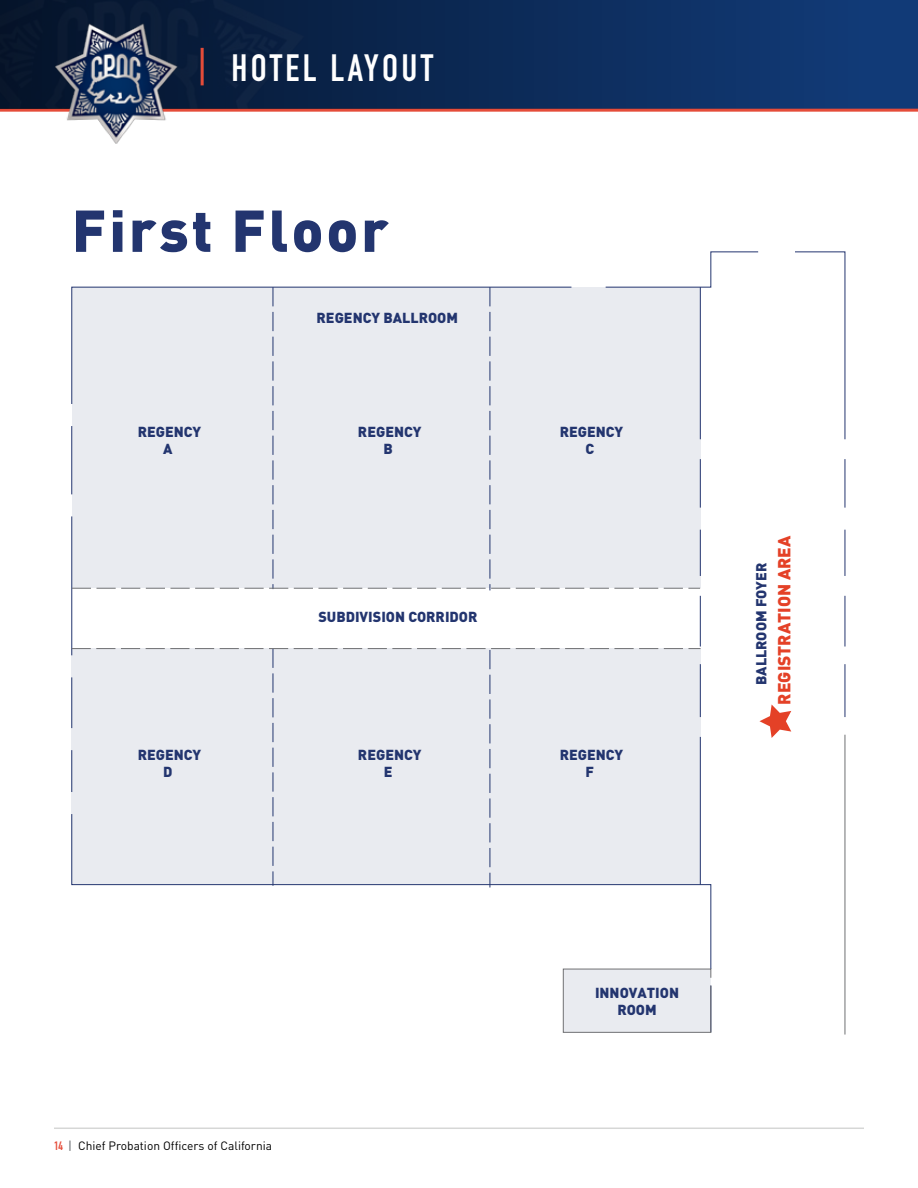
<style>
.page{position:relative;width:918px;height:1188px;background:#fff}
.page>*{position:absolute;margin:0;border:0;box-sizing:border-box;transform-origin:0 0}
.t1{font:900 58.05px "DIN Pro";letter-spacing:.05em;color:#23356f}
.t2{font:700 37.5px "DIN Condensed";letter-spacing:.09em;color:#fff}
.t3{font:900 17.4px "DIN Pro";color:#e44127}
.t4{font:900 14.4px/17.2px "DIN Pro";color:#23356f;text-align:center}
.t5{font:12px "DIN";color:#000}
.s1{color:#e54c39}
.s2{font-family:"DIN Condensed";font-weight:700;color:#e54c39}
.s3{color:#52575a}
</style>
<div class="page">
<hr style="left:54px;top:1128px;width:810px;height:1px;background:#d6d7d6">
<hr style="left:0;top:109px;width:918px;height:3px;background:#e54c39">
<div style="left:0;top:0;width:918px;height:109px;background:linear-gradient(to right,#07152a,#113c7b)"></div>
<img style="left:54px;top:18px;width:124px;height:126px">
<hr style="left:71px;top:426px;width:1px;height:68px;background:#23356f">
<hr style="left:71px;top:516px;width:1px;height:139px;background:#23356f">
<hr style="left:71px;top:677px;width:1px;height:51px;background:#23356f">
<hr style="left:71px;top:750px;width:1px;height:42px;background:#23356f">
<hr style="left:700px;top:596px;width:1px;height:51px;background:#23356f">
<div style="left:72px;top:648px;width:629px;height:240px;background:#e9ebf0"></div>
<svg style="left:72px;top:251px;width:687px;height:339px"></svg>
<hr style="left:845px;top:735px;width:1px;height:300px;background:#6f7073">
<hr style="left:845px;top:664px;width:1px;height:53px;background:#23356f">
<hr style="left:845px;top:596px;width:1px;height:51px;background:#23356f">
<hr style="left:845px;top:530px;width:1px;height:46px;background:#23356f">
<hr style="left:845px;top:459px;width:1px;height:49px;background:#23356f">
<svg style="left:795px;top:252px;width:50px;height:188px"></svg>
<svg style="left:563px;top:968px;width:149px;height:65px;background:#e3e5ea"></svg>
<svg style="left:759px;top:705px;width:32px;height:33px"></svg>
<h2 class="t2" style="left:198px;top:42px;width:237px"><span class="s1">|</span> HOTEL LAYOUT</h2>
<h1 class="t1" style="left:72px;top:181px;width:318px">First Floor</h1>
<p class="t4" style="left:317px;top:307px;width:143px">REGENCY BALLROOM</p>
<p class="t4" style="left:138px;top:421px;width:65px">REGENCY<br>A</p>
<p class="t4" style="left:358px;top:421px;width:65px">REGENCY<br>B</p>
<p class="t4" style="left:560px;top:421px;width:65px">REGENCY<br>C</p>
<p class="t4" style="left:318px;top:606px;width:161px">SUBDIVISION CORRIDOR</p>
<p class="t4" style="left:138px;top:744px;width:65px">REGENCY<br>D</p>
<p class="t4" style="left:358px;top:744px;width:65px">REGENCY<br>E</p>
<p class="t4" style="left:560px;top:744px;width:65px">REGENCY<br>F</p>
<p class="t4" style="left:751px;top:685px;width:124px;rotate:-90deg">BALLROOM FOYER</p>
<p class="t3" style="left:769px;top:705px;width:170px;rotate:-90deg">REGISTRATION AREA</p>
<p class="t5" style="left:54px;top:1138px;width:220px"><span class="s2">14</span> <span class="s3">|</span> Chief Probation Officers of California</p>
<p class="t4" style="left:595px;top:982px;width:86px">INNOVATION<br>ROOM</p>
</div>
